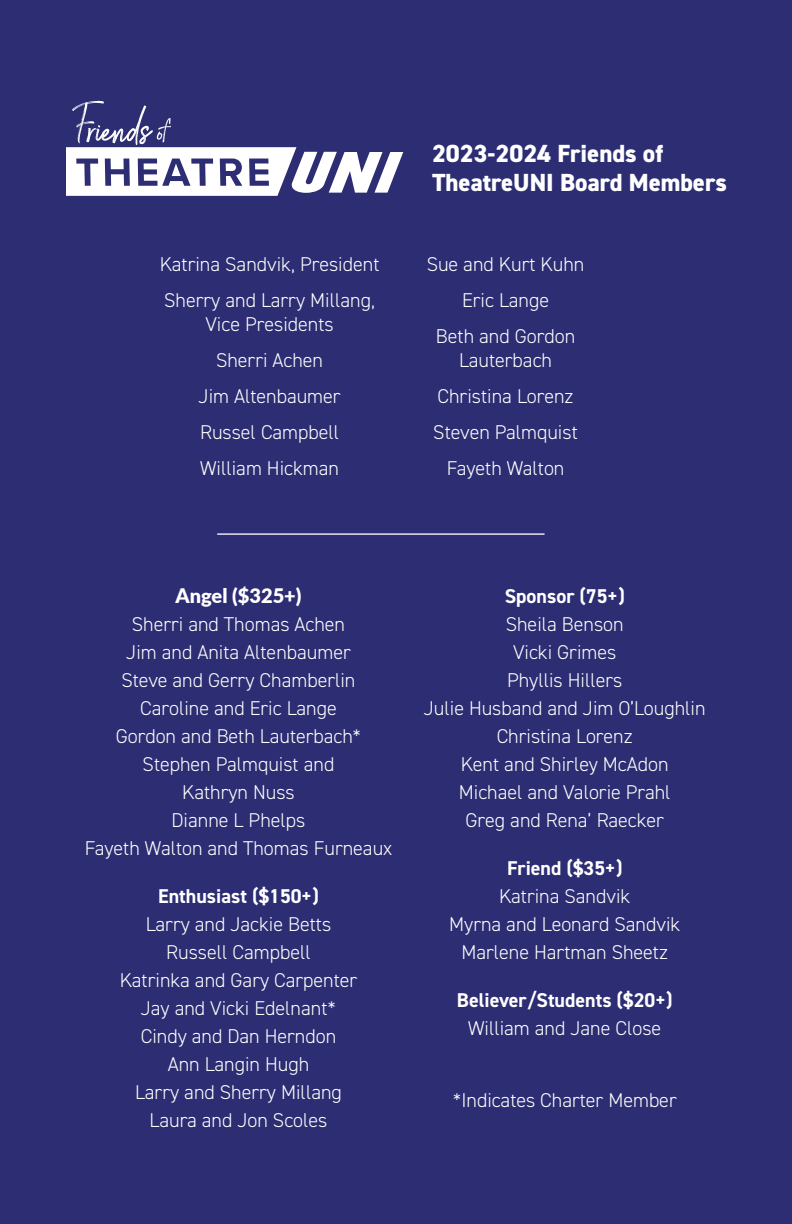
<style>
.page{position:relative;width:792px;height:1224px;background:#2d2d73}
.page>*{position:absolute;margin:0;border:0;box-sizing:border-box;transform-origin:0 0}
.t1{font:800 24.8px/28.8px "DIN2014";color:#fff}
.t2{font:300 20px/24px "DIN2014";color:#fff;text-align:center}
.t3{font:700 20px "DIN2014";color:#fff}
.t4{font:900 20px "Lato";color:#fff}
</style>
<div class="page">
<hr style="left:217px;top:533px;width:328px;height:2px;background:#fff">
<svg style="left:66px;top:101px;width:337px;height:95px"></svg>
<p class="t2" style="left:160px;top:252px;width:221px">Katrina Sandvik, President</p>
<p class="t2" style="left:164px;top:288px;width:212px">Sherry and Larry Millang,<br>Vice Presidents</p>
<p class="t2" style="left:216px;top:348px;width:109px">Sherri Achen</p>
<p class="t2" style="left:199px;top:384px;width:144px">Jim Altenbaumer</p>
<p class="t2" style="left:200px;top:420px;width:141px">Russel Campbell</p>
<p class="t2" style="left:200px;top:456px;width:140px">William Hickman</p>
<p class="t1" style="left:432px;top:140px;width:296px">2023-2024 Friends of<br>TheatreUNI Board Members</p>
<p class="t2" style="left:427px;top:252px;width:159px">Sue and Kurt Kuhn</p>
<p class="t2" style="left:462px;top:288px;width:89px">Eric Lange</p>
<p class="t2" style="left:436px;top:324px;width:141px">Beth and Gordon<br>Lauterbach</p>
<p class="t2" style="left:438px;top:384px;width:138px">Christina Lorenz</p>
<p class="t2" style="left:433px;top:420px;width:146px">Steven Palmquist</p>
<p class="t2" style="left:447px;top:456px;width:119px">Fayeth Walton</p>
<p class="t4" style="left:176px;top:581px;width:127px">Angel ($325+)</p>
<p class="t2" style="left:132px;top:612px;width:215px">Sherri and Thomas Achen</p>
<p class="t2" style="left:126px;top:640px;width:226px">Jim and Anita Altenbaumer</p>
<p class="t2" style="left:122px;top:668px;width:235px">Steve and Gerry Chamberlin</p>
<p class="t2" style="left:140px;top:696px;width:198px">Caroline and Eric Lange</p>
<p class="t2" style="left:116px;top:724px;width:247px">Gordon and Beth Lauterbach*</p>
<p class="t2" style="left:143px;top:752px;width:193px">Stephen Palmquist and</p>
<p class="t2" style="left:182px;top:780px;width:114px">Kathryn Nuss</p>
<p class="t2" style="left:172px;top:808px;width:135px">Dianne L Phelps</p>
<p class="t2" style="left:85px;top:836px;width:309px">Fayeth Walton and Thomas Furneaux</p>
<p class="t3" style="left:158px;top:883px;width:162px">Enthusiast ($150+)</p>
<p class="t2" style="left:146px;top:912px;width:187px">Larry and Jackie Betts</p>
<p class="t2" style="left:166px;top:940px;width:146px">Russell Campbell</p>
<p class="t2" style="left:120px;top:968px;width:239px">Katrinka and Gary Carpenter</p>
<p class="t2" style="left:141px;top:996px;width:197px">Jay and Vicki Edelnant*</p>
<p class="t2" style="left:141px;top:1024px;width:197px">Cindy and Dan Herndon</p>
<p class="t2" style="left:168px;top:1052px;width:143px">Ann Langin Hugh</p>
<p class="t2" style="left:135px;top:1080px;width:208px">Larry and Sherry Millang</p>
<p class="t2" style="left:150px;top:1108px;width:179px">Laura and Jon Scoles</p>
<p class="t3" style="left:505px;top:582px;width:121px">Sponsor (75+)</p>
<p class="t2" style="left:506px;top:612px;width:119px">Sheila Benson</p>
<p class="t2" style="left:513px;top:640px;width:105px">Vicki Grimes</p>
<p class="t2" style="left:507px;top:668px;width:117px">Phyllis Hillers</p>
<p class="t2" style="left:424px;top:696px;width:283px">Julie Husband and Jim O’Loughlin</p>
<p class="t2" style="left:497px;top:724px;width:138px">Christina Lorenz</p>
<p class="t2" style="left:461px;top:752px;width:209px">Kent and Shirley McAdon</p>
<p class="t2" style="left:459px;top:780px;width:213px">Michael and Valorie Prahl</p>
<p class="t2" style="left:466px;top:808px;width:200px">Greg and Rena’ Raecker</p>
<p class="t3" style="left:507px;top:854px;width:117px">Friend ($35+)</p>
<p class="t2" style="left:499px;top:884px;width:133px">Katrina Sandvik</p>
<p class="t2" style="left:449px;top:912px;width:233px">Myrna and Leonard Sandvik</p>
<p class="t2" style="left:461px;top:940px;width:208px">Marlene Hartman Sheetz</p>
<p class="t3" style="left:457px;top:986px;width:217px">Believer/Students ($20+)</p>
<p class="t2" style="left:468px;top:1016px;width:195px">William and Jane Close</p>
<p class="t2" style="left:453px;top:1088px;width:226px">*Indicates Charter Member</p>
</div>
